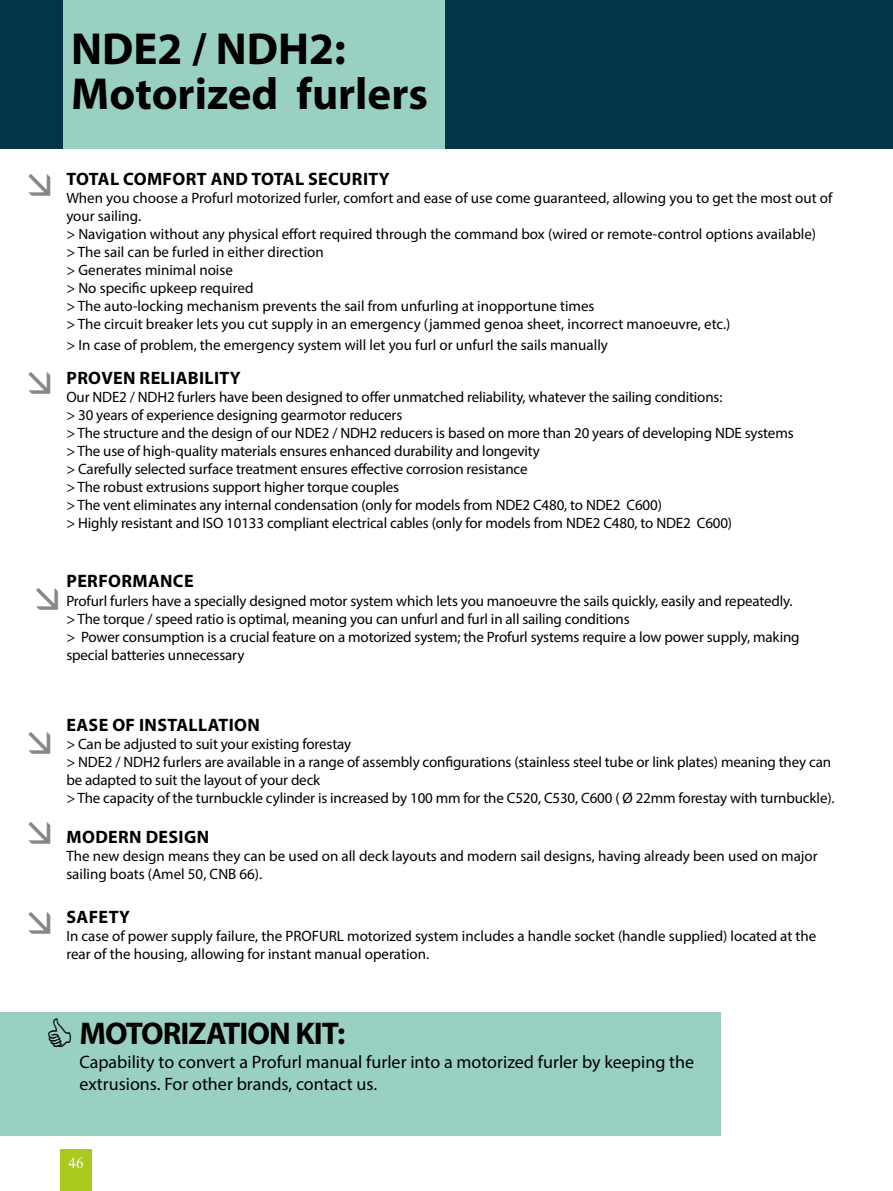
<style>
.page{position:relative;width:893px;height:1191px;background:#fff}
.page>*{position:absolute;margin:0;border:0;box-sizing:border-box;transform-origin:0 0}
.t1{font:700 45px/45px "Myriad Pro";color:#000}
.t2{font:700 31.5px "Myriad Pro";letter-spacing:-.03em;color:#000}
.t3{font:18px/21.6px "Myriad Pro";color:#000}
.t4{font:700 18px "Myriad Pro";letter-spacing:.02em;color:#000}
.t5{font:15px/18px "Myriad Pro";letter-spacing:-.01em;color:#000}
.t6{font:15px "Times New Roman";color:#fff}
</style>
<div class="page">
<div style="left:0;top:0;width:893px;height:149px;background:#043546"></div>
<div style="left:60px;top:1149px;width:32px;height:42px;background:#aac91d"></div>
<div style="left:64px;top:0;width:381px;height:149px;background:#99d0c2"></div>
<div style="left:0;top:1012px;width:720px;height:123px;background:#99d0c2"></div>
<h1 class="t1" style="left:71px;top:24px;width:358px">NDE2 / NDH2:<br>Motorized furlers</h1>
<p class="t4" style="left:67px;top:167px;width:325px">TOTAL COMFORT AND TOTAL SECURITY</p>
<p class="t5" style="left:66px;top:188px;width:768px">When you choose a Profurl motorized furler, comfort and ease of use come guaranteed, allowing you to get the most out of your sailing.<br>&gt; Navigation without any physical effort required through the command box (wired or remote-control options available)<br>&gt; The sail can be furled in either direction<br>&gt; Generates minimal noise<br>&gt; No specific upkeep required<br>&gt; The auto-locking mechanism prevents the sail from unfurling at inopportune times<br>&gt; The circuit breaker lets you cut supply in an emergency (jammed genoa sheet, incorrect manoeuvre, etc.)</p>
<p class="t5" style="left:66px;top:336px;width:543px">&gt; In case of problem, the emergency system will let you furl or unfurl the sails manually</p>
<p class="t4" style="left:67px;top:366px;width:176px">PROVEN RELIABILITY</p>
<p class="t5" style="left:66px;top:388px;width:729px">Our NDE2 / NDH2 furlers have been designed to offer unmatched reliability, whatever the sailing conditions:<br>&gt; 30 years of experience designing gearmotor reducers<br>&gt; The structure and the design of our NDE2 / NDH2 reducers is based on more than 20 years of developing NDE systems &gt; The use of high-quality materials ensures enhanced durability and longevity<br>&gt; Carefully selected surface treatment ensures effective corrosion resistance<br>&gt; The robust extrusions support higher torque couples<br>&gt; The vent eliminates any internal condensation (only for models from NDE2 C480, to NDE2 C600)<br>&gt; Highly resistant and ISO 10133 compliant electrical cables (only for models from NDE2 C480, to NDE2 C600)</p>
<p class="t4" style="left:67px;top:569px;width:129px">PERFORMANCE</p>
<p class="t5" style="left:66px;top:591px;width:735px">Profurl furlers have a specially designed motor system which lets you manoeuvre the sails quickly, easily and repeatedly. &gt; The torque / speed ratio is optimal, meaning you can unfurl and furl in all sailing conditions<br>&gt; Power consumption is a crucial feature on a motorized system; the Profurl systems require a low power supply, making special batteries unnecessary</p>
<p class="t4" style="left:67px;top:713px;width:195px">EASE OF INSTALLATION</p>
<p class="t5" style="left:66px;top:735px;width:770px">&gt; Can be adjusted to suit your existing forestay<br>&gt; NDE2 / NDH2 furlers are available in a range of assembly configurations (stainless steel tube or link plates) meaning they can be adapted to suit the layout of your deck<br>&gt; The capacity of the turnbuckle cylinder is increased by 100 mm for the C520, C530, C600 ( Ø 22mm forestay with turnbuckle).</p>
<p class="t4" style="left:67px;top:825px;width:144px">MODERN DESIGN</p>
<p class="t5" style="left:66px;top:847px;width:753px">The new design means they can be used on all deck layouts and modern sail designs, having already been used on major sailing boats (Amel 50, CNB 66).</p>
<p class="t4" style="left:67px;top:904px;width:65px">SAFETY</p>
<p class="t5" style="left:66px;top:926px;width:752px">In case of power supply failure, the PROFURL motorized system includes a handle socket (handle supplied) located at the rear of the housing, allowing for instant manual operation.</p>
<h2 class="t2" style="left:79px;top:1012px;width:267px">MOTORIZATION KIT:</h2>
<p class="t3" style="left:79px;top:1051px;width:616px">Capability to convert a Profurl manual furler into a motorized furler by keeping the extrusions. For other brands, contact us.</p>
<p class="t6" style="left:69px;top:1152px;width:16px">46</p>
</div>
